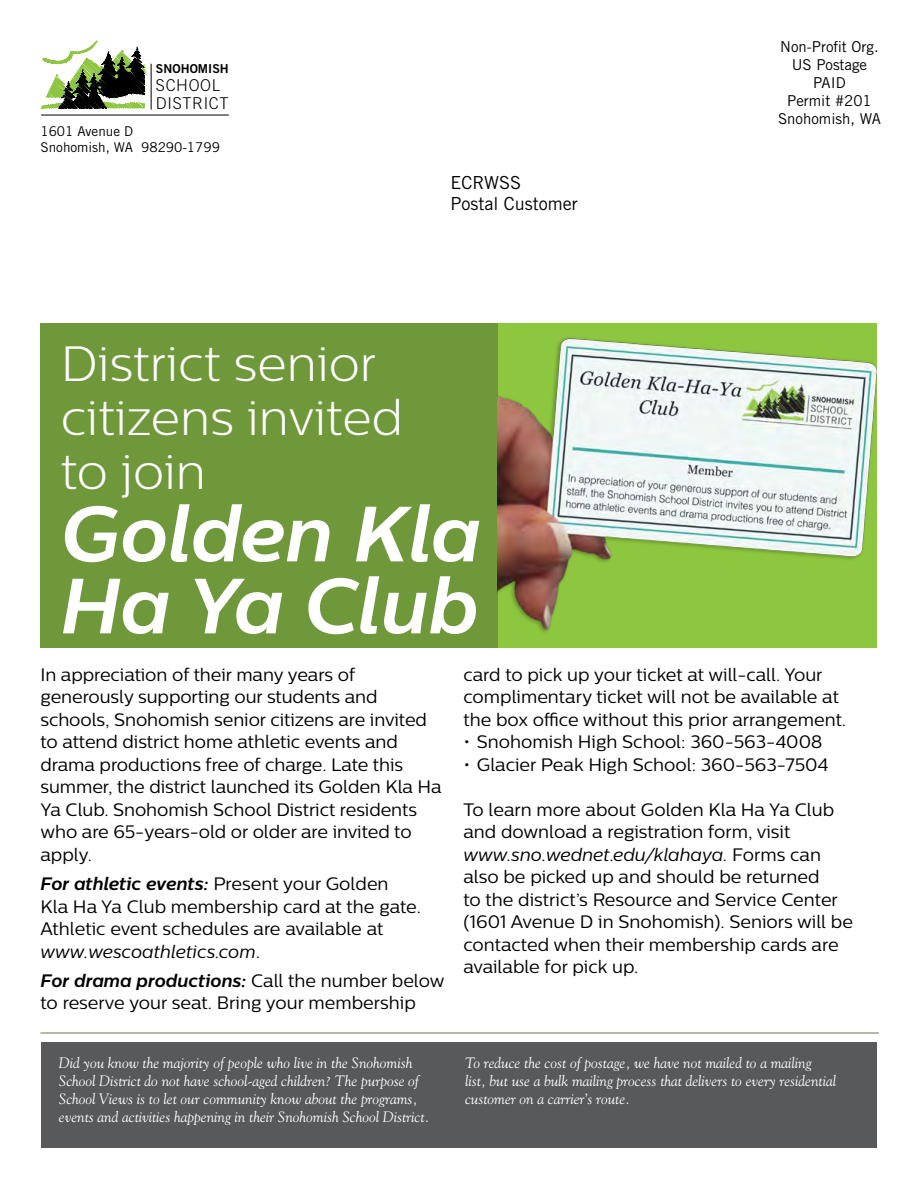
<style>
.page{position:relative;width:918px;height:1188px;background:#fff}
.page>*{position:absolute;margin:0;border:0;box-sizing:border-box;transform-origin:0 0}
.t1{font:italic 700 78px/72px "Centrale Sans";color:#fff}
.t2{font:300 49.5px/54px "Centrale Sans";color:#fff}
.t3{font:18px/22.5px "Centrale Sans";letter-spacing:-.005em;color:#000}
.t4{font:18px/21.6px "Trade Gothic LT Std";color:#000}
.t5{font:300 16.35px/17.7px "Trade Gothic LT Std";letter-spacing:.04em;color:#000}
.t6{font:italic 15px/18px "Goudy Std";color:#fff}
.t7{font:15px/18px "Trade Gothic LT Std";color:#000;text-align:center}
.t8{font:13.5px/16.2px "Trade Gothic LT Std";color:#000}
.t9{font:12.3px "Trade Gothic LT Std Bd 2";letter-spacing:.005em;color:#000}
.s1{font-weight:700;font-style:italic}
.s2{font-style:italic}
</style>
<div class="page">
<hr style="left:917px;top:0;width:1px;height:45px;background:#58595b">
<hr style="left:917px;top:51px;width:1px;height:188px;background:#8dc63f">
<svg style="left:40px;top:41px;width:107px;height:68px"></svg>
<hr style="left:41px;top:115px;width:188px;height:1px;background:#000">
<hr style="left:151px;top:64px;width:1px;height:46px;background:#000">
<hr style="left:917px;top:704px;width:1px;height:45px;background:#ecc652">
<div style="left:40px;top:324px;width:465px;height:324px;background:#6f983a"></div>
<img style="left:498px;top:324px;width:379px;height:324px">
<div style="left:41px;top:1042px;width:836px;height:105px;background:#58595b"></div>
<hr style="left:41px;top:1033px;width:838px;height:1px;background:#6c7255">
<p class="t9" style="left:156px;top:61px;width:74px">SNOHOMISH</p>
<p class="t5" style="left:156px;top:76px;width:74px">SCHOOL<br>DISTRICT</p>
<p class="t8" style="left:40px;top:123px;width:181px">1601 Avenue D<br>Snohomish, WA 98290-1799</p>
<p class="t4" style="left:450px;top:171px;width:129px">ECRWSS<br>Postal Customer</p>
<p class="t7" style="left:778px;top:37px;width:104px">Non-Profit Org.<br>US Postage<br>PAID<br>Permit #201<br>Snohomish, WA</p>
<h2 class="t2" style="left:61px;top:336px;width:344px">District senior citizens invited to join</h2>
<h1 class="t1" style="left:61px;top:497px;width:422px">Golden Kla<br>Ha Ya Club</h1>
<p class="t3" style="left:40px;top:663px;width:403px">In appreciation of their many years of generously supporting our students and schools, Snohomish senior citizens are invited to attend district home athletic events and drama productions free of charge. Late this summer, the district launched its Golden Kla Ha Ya Club. Snohomish School District residents who are 65-years-old or older are invited to apply.</p>
<p class="t3" style="left:40px;top:872px;width:382px"><span class="s1">For athletic events:</span> Present your Golden<br>Kla Ha Ya Club membership card at the gate.<br>Athletic event schedules are available at <span class="s2">www.wescoathletics.com</span>.</p>
<p class="t3" style="left:40px;top:969px;width:405px"><span class="s1">For drama productions:</span> Call the number below to reserve your seat. Bring your membership</p>
<p class="t3" style="left:463px;top:663px;width:384px">card to pick up your ticket at will-call. Your complimentary ticket will not be available at the box office without this prior arrangement.</p>
<p class="t3" style="left:463px;top:731px;width:360px">• Snohomish High School: 360-563-4008</p>
<p class="t3" style="left:463px;top:753px;width:366px">• Glacier Peak High School: 360-563-7504</p>
<p class="t3" style="left:463px;top:798px;width:391px">To learn more about Golden Kla Ha Ya Club and download a registration form, visit <span class="s2">www.sno.wednet.edu/klahaya.</span> Forms can also be picked up and should be returned<br>to the district’s Resource and Service Center (1601 Avenue D in Snohomish). Seniors will be contacted when their membership cards are available for pick up.</p>
<p class="t6" style="left:59px;top:1054px;width:372px">Did you know the majority of people who live in the Snohomish School District do not have school-aged children? The purpose of School Views is to let our community know about the programs, events and activities happening in their Snohomish School District.</p>
<p class="t6" style="left:465px;top:1054px;width:373px">To reduce the cost of postage, we have not mailed to a mailing list, but use a bulk mailing process that delivers to every residential customer on a carrier’s route.</p>
</div>
